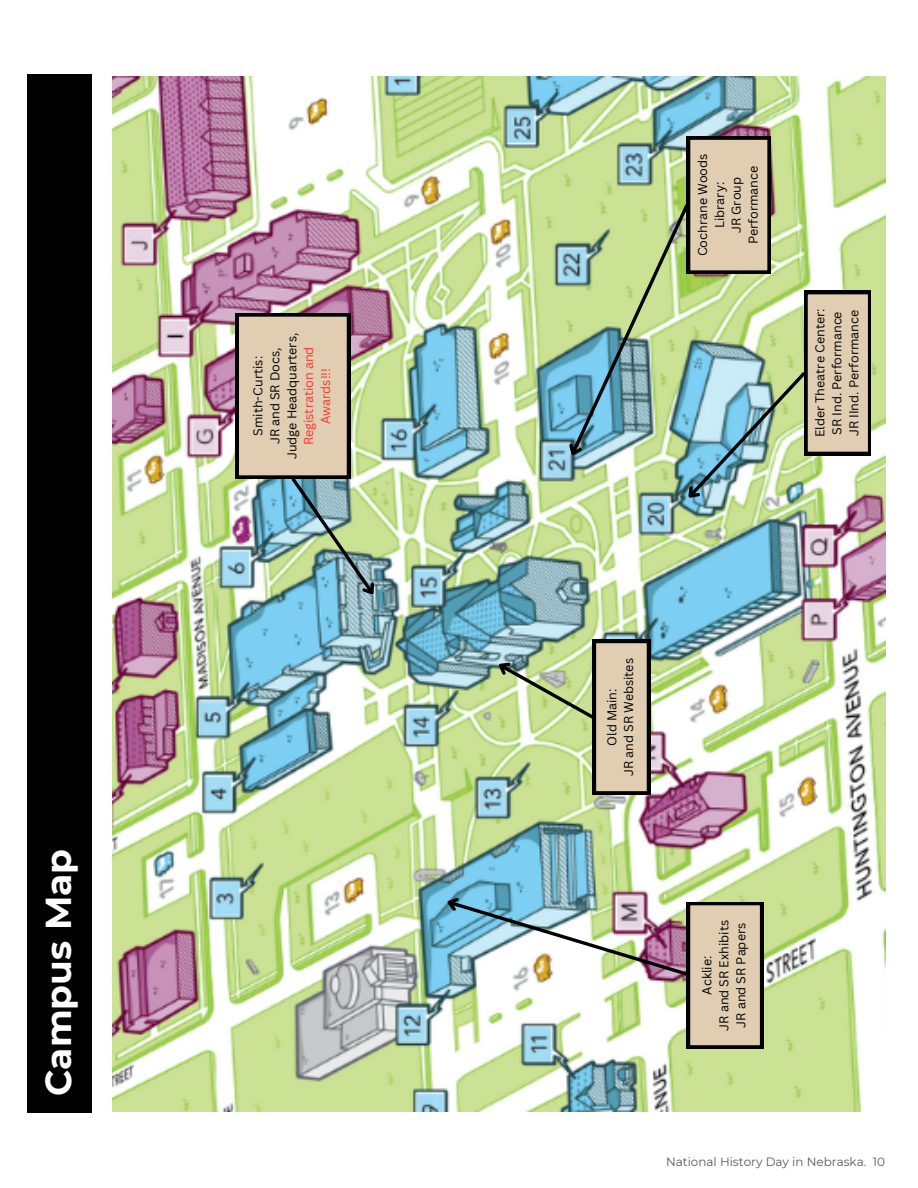
<style>
.page{position:relative;width:918px;height:1188px;background:#fff}
.page>*{position:absolute;margin:0;border:0;box-sizing:border-box;transform-origin:0 0}
.t1{font:700 36px "Montserrat";color:#fff}
.t2{font:12.45px/16.8px "Canva Sans";color:#000;text-align:center}
.t3{font:12.45px/16.8px "Canva Sans";color:#ff3131;text-align:center}
.t4{font:12px "Montserrat";color:#595959}
</style>
<div class="page">
<div style="left:28px;top:75px;width:64px;height:1038px;background:#000"></div>
<img style="left:113px;top:77px;width:773px;height:1035px">
<svg style="left:236px;top:313px;width:147px;height:290px;background:#b2b9a6"></svg>
<svg style="left:562px;top:137px;width:309px;height:370px;background:#b5c9a7"></svg>
<svg style="left:441px;top:891px;width:322px;height:158px"></svg>
<svg style="left:491px;top:640px;width:159px;height:155px;background:#bdc598"></svg>
<h1 class="t1" style="left:36px;top:1096px;width:249px;rotate:-90deg">Campus Map</h1>
<p class="t2" style="left:249px;top:459px;width:128px;rotate:-90deg">Smith-Curtis:<br>JR and SR Docs,<br>Judge Headquarters,</p>
<p class="t3" style="left:300px;top:445px;width:100px;rotate:-90deg">Registration and<br>Awards!!!</p>
<p class="t2" style="left:694px;top:256px;width:104px;rotate:-90deg">Cochrane Woods<br>Library:<br>JR Group<br>Performance</p>
<p class="t2" style="left:811px;top:437px;width:130px;text-align:left;rotate:-90deg">Elder Theatre Center:<br>SR Ind. Performance<br>JR IInd. Performance</p>
<p class="t2" style="left:603px;top:776px;width:119px;rotate:-90deg">Old Main:<br>JR and SR Websites</p>
<p class="t2" style="left:698px;top:1031px;width:112px;rotate:-90deg">Acklie:<br>JR and SR Exhibits<br>JR and SR Papers</p>
<p class="t4" style="left:666px;top:1155px;width:220px">National History Day in Nebraska. 10</p>
</div>
